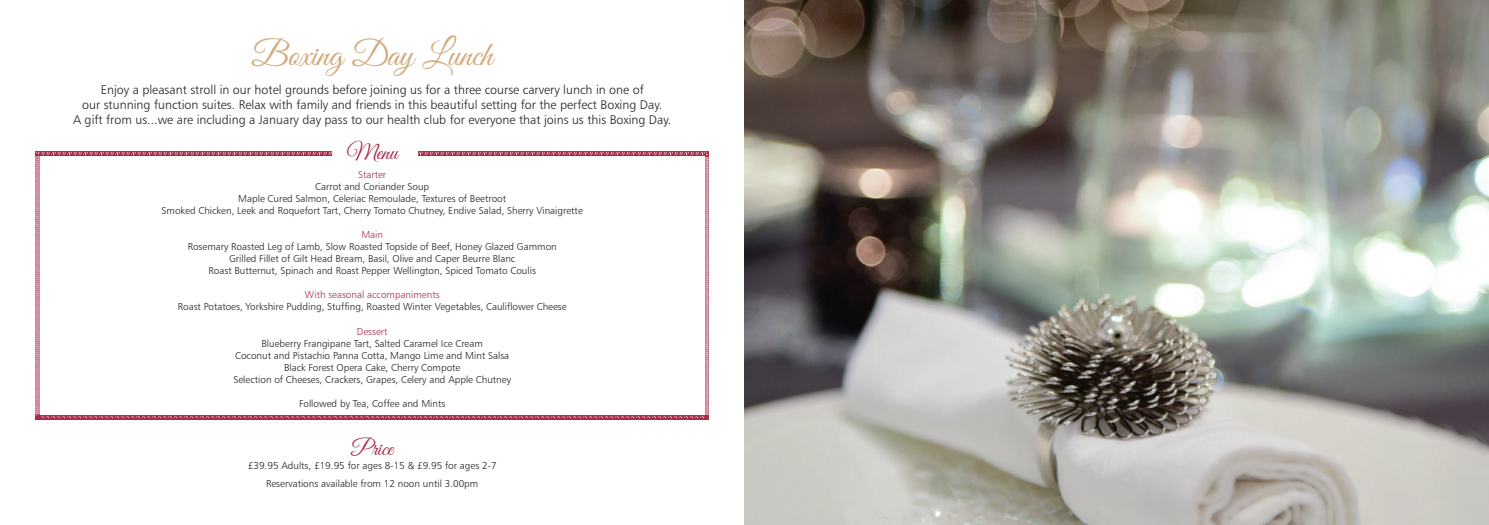
<style>
.page{position:relative;width:1489px;height:525px;background:#fff}
.page>*{position:absolute;margin:0;border:0;box-sizing:border-box;transform-origin:0 0}
.t1{font:35px "Great Vibes";color:#d3ab7c}
.t2{font:22.5px "Great Vibes";color:#a82c49}
.t3{font:12.5px/15px "Humanist 777 BT Light B";color:#231f20;text-align:center}
.t4{font:10px/12px "Humanist 777 BT Light B";color:#231f20;text-align:center}
.t5{font:10px "Humanist 777 BT Light B";color:#a82c49}
</style>
<div class="page">
<svg style="left:35px;top:151px;width:674px;height:5px"></svg>
<img style="left:705px;top:156px;width:4px;height:258px">
<svg style="left:35px;top:414px;width:674px;height:5px"></svg>
<img style="left:35px;top:155px;width:4px;height:259px">
<div style="left:332px;top:138px;width:85px;height:31px;background:#fff"></div>
<img style="left:744px;top:0;width:744px;height:524px">
<h1 class="t1" style="left:252px;top:35px;width:243px">Boxing Day Lunch</h1>
<p class="t3" style="left:73px;top:83px;width:599px">Enjoy a pleasant stroll in our hotel grounds before joining us for a three course carvery lunch in one of<br>our stunning function suites. Relax with family and friends in this beautiful setting for the perfect Boxing Day.<br>A gift from us...we are including a January day pass to our health club for everyone that joins us this Boxing Day.</p>
<h2 class="t2" style="left:347px;top:139px;width:53px">Menu</h2>
<p class="t5" style="left:358px;top:171px;width:30px">Starter</p>
<p class="t4" style="left:162px;top:182px;width:422px">Carrot and Coriander Soup<br>Maple Cured Salmon, Celeriac Remoulade, Textures of Beetroot<br>Smoked Chicken, Leek and Roquefort Tart, Cherry Tomato Chutney, Endive Salad, Sherry Vinaigrette</p>
<p class="t5" style="left:361px;top:231px;width:23px">Main</p>
<p class="t4" style="left:188px;top:242px;width:370px">Rosemary Roasted Leg of Lamb, Slow Roasted Topside of Beef, Honey Glazed Gammon<br>Grilled Fillet of Gilt Head Bream, Basil, Olive and Caper Beurre Blanc<br>Roast Butternut, Spinach and Roast Pepper Wellington, Spiced Tomato Coulis</p>
<p class="t5" style="left:305px;top:291px;width:136px">With seasonal accompaniments</p>
<p class="t4" style="left:178px;top:302px;width:390px">Roast Potatoes, Yorkshire Pudding, Stuffing, Roasted Winter Vegetables, Cauliflower Cheese</p>
<p class="t5" style="left:357px;top:327px;width:32px">Dessert</p>
<p class="t4" style="left:233px;top:338px;width:279px">Blueberry Frangipane Tart, Salted Caramel Ice Cream<br>Coconut and Pistachio Panna Cotta, Mango Lime and Mint Salsa Black Forest Opera Cake, Cherry Compote<br>Selection of Cheeses, Crackers, Grapes, Celery and Apple Chutney</p>
<p class="t4" style="left:299px;top:398px;width:148px">Followed by Tea, Coffee and Mints</p>
<h2 class="t2" style="left:351px;top:436px;width:43px">Price</h2>
<p class="t4" style="left:248px;top:457px;width:250px;line-height:17.5px">£39.95 Adults, £19.95 for ages 8-15 &amp; £9.95 for ages 2-7<br>Reservations available from 12 noon until 3.00pm</p>
</div>
